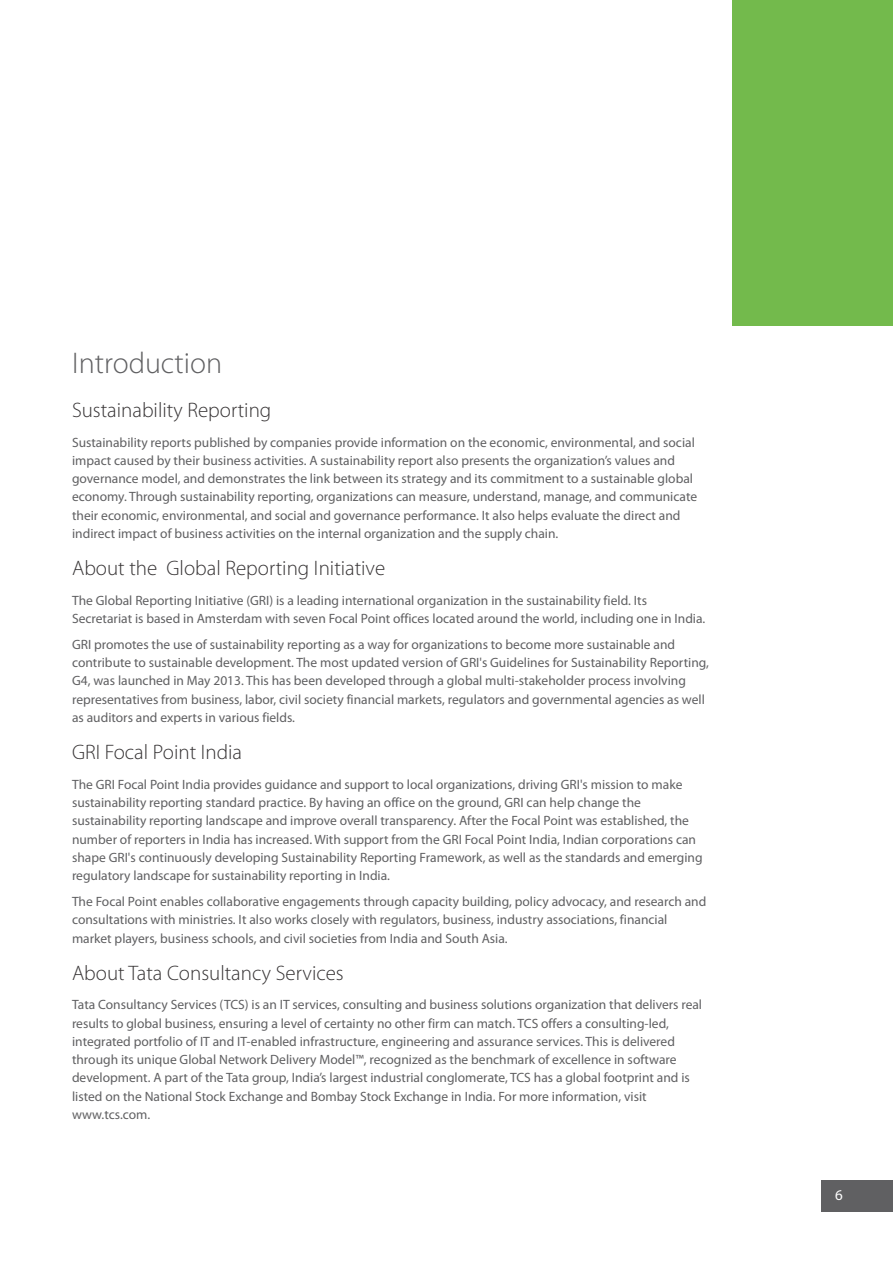
<style>
.page{position:relative;width:893px;height:1263px;background:#fff}
.page>*{position:absolute;margin:0;border:0;box-sizing:border-box;transform-origin:0 0}
.t1{font:300 30px "Myriad Pro";color:#606062}
.t2{font:300 21px "Myriad Pro";color:#373435}
.t3{font:15px "Myriad Pro";color:#fefefe}
.t4{font:13.5px/18.3px "Myriad Pro";color:#606062}
</style>
<div class="page">
<div style="left:821px;top:1180px;width:72px;height:32px;background:#606062"></div>
<div style="left:732px;top:0;width:161px;height:325px;background:#73ba4c"></div>
<hr style="left:0;top:1054px;width:1px;height:209px;background:#73ba4c">
<hr style="left:0;top:1054px;width:1px;height:91px;background:#fff">
<hr style="left:0;top:0;width:1px;height:648px;background:#f5f1f0">
<h1 class="t1" style="left:72px;top:351px;width:152px">Introduction</h1>
<h2 class="t2" style="left:72px;top:402px;width:201px">Sustainability Reporting</h2>
<p class="t4" style="left:72px;top:434px;width:626px">Sustainability reports published by companies provide information on the economic, environmental, and social impact caused by their business activities. A sustainability report also presents the organization’s values and governance model, and demonstrates the link between its strategy and its commitment to a sustainable global economy. Through sustainability reporting, organizations can measure, understand, manage, and communicate their economic, environmental, and social and governance performance. It also helps evaluate the direct and indirect impact of business activities on the internal organization and the supply chain.</p>
<h2 class="t2" style="left:72px;top:560px;width:315px">About the Global Reporting Initiative</h2>
<p class="t4" style="left:72px;top:592px;width:635px">The Global Reporting Initiative (GRI) is a leading international organization in the sustainability field. Its<br>Secretariat is based in Amsterdam with seven Focal Point offices located around the world, including one in India.</p>
<p class="t4" style="left:72px;top:636px;width:638px">GRI promotes the use of sustainability reporting as a way for organizations to become more sustainable and contribute to sustainable development. The most updated version of GRI's Guidelines for Sustainability Reporting, G4, was launched in May 2013. This has been developed through a global multi-stakeholder process involving representatives from business, labor, civil society financial markets, regulators and governmental agencies as well as auditors and experts in various fields.</p>
<h2 class="t2" style="left:72px;top:744px;width:172px">GRI Focal Point India</h2>
<p class="t4" style="left:72px;top:776px;width:632px">The GRI Focal Point India provides guidance and support to local organizations, driving GRI's mission to make sustainability reporting standard practice. By having an office on the ground, GRI can help change the sustainability reporting landscape and improve overall transparency. After the Focal Point was established, the number of reporters in India has increased. With support from the GRI Focal Point India, Indian corporations can shape GRI's continuously developing Sustainability Reporting Framework, as well as the standards and emerging regulatory landscape for sustainability reporting in India.</p>
<p class="t4" style="left:72px;top:893px;width:636px">The Focal Point enables collaborative engagements through capacity building, policy advocacy, and research and consultations with ministries. It also works closely with regulators, business, industry associations, financial market players, business schools, and civil societies from India and South Asia.</p>
<h2 class="t2" style="left:72px;top:964px;width:273px">About Tata Consultancy Services</h2>
<p class="t4" style="left:72px;top:997px;width:632px">Tata Consultancy Services (TCS) is an IT services, consulting and business solutions organization that delivers real results to global business, ensuring a level of certainty no other firm can match. TCS offers a consulting-led, integrated portfolio of IT and IT-enabled infrastructure, engineering and assurance services. This is delivered through its unique Global Network Delivery Model™, recognized as the benchmark of excellence in software development. A part of the Tata group, India’s largest industrial conglomerate, TCS has a global footprint and is listed on the National Stock Exchange and Bombay Stock Exchange in India. For more information, visit www.tcs.com.</p>
<p class="t3" style="left:835px;top:1189px;width:9px">6</p>
</div>
